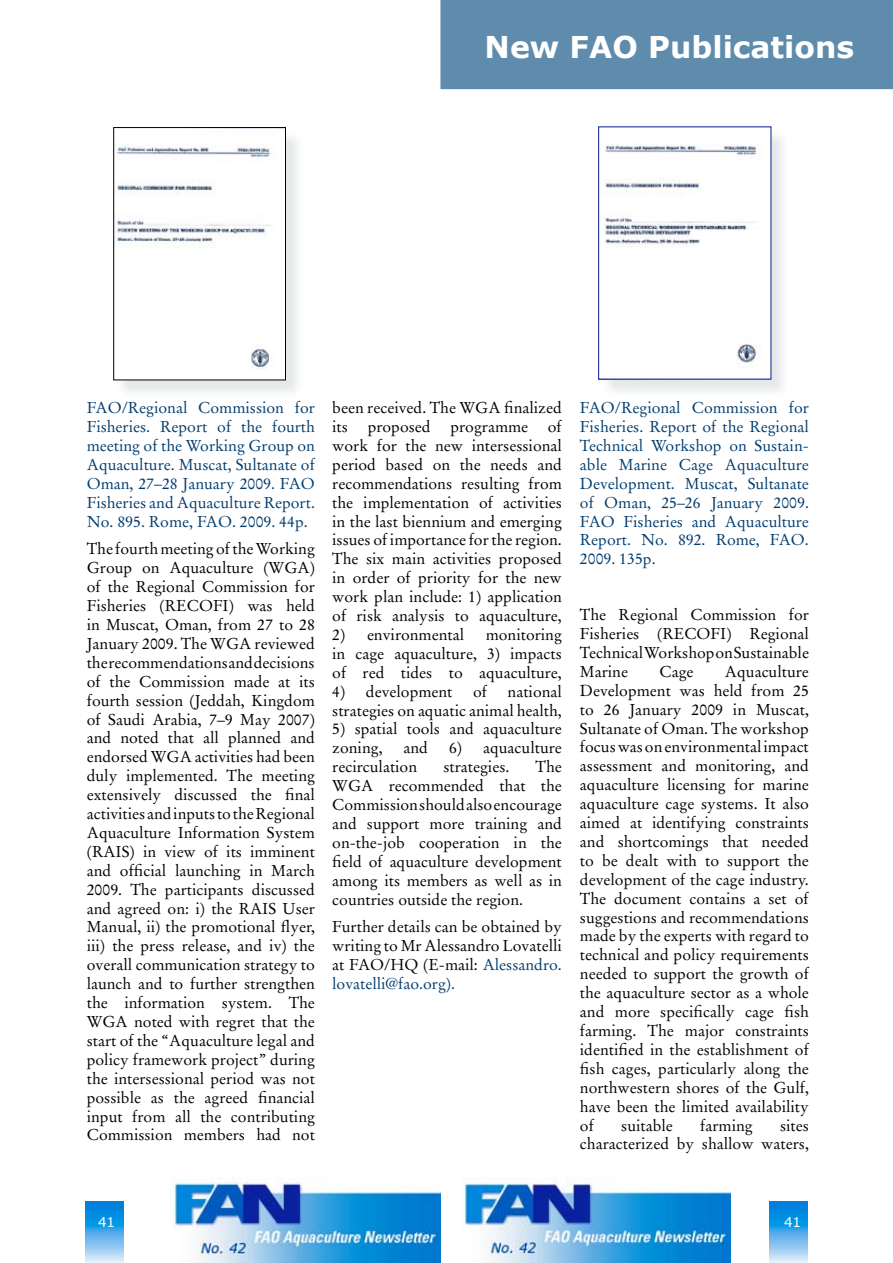
<style>
.page{position:relative;width:893px;height:1263px;background:#fff}
.page>*{position:absolute;margin:0;border:0;box-sizing:border-box;transform-origin:0 0}
.t1{font:700 30px "Verdana";color:#fff}
.t2{font:15.75px/18.9px "Stempel Garamond LT Std";color:#000;text-align:justify}
.t3{font:15.75px/18.9px "Stempel Garamond LT Std";color:#003c6f;text-align:justify}
.t4{font:13.5px "Verdana";color:#fff}
.s1{color:#003c6f}
</style>
<div class="page">
<svg style="left:770px;top:1201px;width:38px;height:62px;background:#51adea"></svg>
<img style="left:463px;top:1177px;width:267px;height:86px">
<div style="left:440px;top:0;width:453px;height:90px;background:#5f8bad"></div>
<svg style="left:85px;top:1201px;width:38px;height:62px;background:#51adea"></svg>
<img style="left:172px;top:1178px;width:268px;height:85px">
<div style="left:601px;top:129px;width:189px;height:269px;background:#576975;opacity:.15"></div>
<img style="left:601px;top:129px;width:168px;height:248px">
<div style="left:598px;top:127px;width:173px;height:252px;border:1px solid #091e92"></div>
<div style="left:115px;top:130px;width:188px;height:269px;background:#576975;opacity:.15"></div>
<img style="left:113px;top:128px;width:170px;height:252px">
<h1 class="t1" style="left:485px;top:28px;width:371px">New FAO Publications</h1>
<p class="t3" style="left:87px;top:398px;width:230px">FAO/Regional Commission for Fisheries. Report of the fourth meeting of the Working Group on Aquaculture. Muscat, Sultanate of Oman, 27–28 January 2009. FAO Fisheries and Aquaculture Report.<br>No. 895. Rome, FAO. 2009. 44p.</p>
<p class="t2" style="left:87px;top:540px;width:230px">The fourth meeting of the Working Group on Aquaculture (WGA) of the Regional Commission for Fisheries (RECOFI) was held in Muscat, Oman, from 27 to 28<br>January 2009. The WGA reviewed the recommendations and decisions of the Commission made at its fourth session (Jeddah, Kingdom of Saudi Arabia, 7–9 May 2007) and noted that all planned and endorsed WGA activities had been duly implemented. The meeting extensively discussed the final activities and inputs to the Regional Aquaculture Information System (RAIS) in view of its imminent and official launching in March 2009. The participants discussed and agreed on: i) the RAIS User Manual, ii) the promotional flyer, iii) the press release, and iv) the overall communication strategy to launch and to further strengthen the information system. The WGA noted with regret that the start of the “Aquaculture legal and policy framework project” during the intersessional period was not possible as the agreed financial input from all the contributing Commission members had not</p>
<p class="t2" style="left:332px;top:398px;width:231px">been received. The WGA finalized its proposed programme of work for the new intersessional period based on the needs and recommendations resulting from the implementation of activities in the last biennium and emerging issues of importance for the region.<br>The six main activities proposed in order of priority for the new work plan include: 1) application of risk analysis to aquaculture,</p>
<p class="t2" style="left:332px;top:625px;width:133px">2) environmental</p>
<p class="t2" style="left:332px;top:625px;width:231px;text-indent:153px">monitoring in cage aquaculture, 3) impacts of red tides to aquaculture,</p>
<p class="t2" style="left:332px;top:682px;width:122px">4) development</p>
<p class="t2" style="left:473px;top:682px;width:16px">of</p>
<p class="t2" style="left:332px;top:682px;width:231px;text-align:right">national<br>strategies on aquatic animal health,</p>
<p class="t2" style="left:332px;top:720px;width:231px">5) spatial tools and aquaculture zoning,</p>
<p class="t2" style="left:404px;top:739px;width:26px">and</p>
<p class="t2" style="left:449px;top:739px;width:114px">6) aquaculture</p>
<p class="t2" style="left:332px;top:757px;width:86px">recirculation</p>
<p class="t2" style="left:443px;top:757px;width:68px">strategies.</p>
<p class="t2" style="left:332px;top:757px;width:231px;text-indent:203px">The WGA recommended that the Commission should also encourage and support more training and on-the-job cooperation in the field of aquaculture development among its members as well as in countries outside the region.</p>
<p class="t2" style="left:332px;top:918px;width:231px">Further details can be obtained by writing to Mr Alessandro Lovatelli at FAO/HQ (E-mail: <span class="s1">Alessandro. lovatelli@fao.org).</span></p>
<p class="t3" style="left:580px;top:398px;width:230px">FAO/Regional Commission for Fisheries. Report of the Regional Technical Workshop on Sustain&shy;able Marine Cage Aquaculture Development. Muscat, Sultanate of Oman, 25–26 January 2009.<br>FAO Fisheries and Aquaculture Report. No. 892. Rome, FAO.<br>2009. 135p.</p>
<p class="t2" style="left:580px;top:605px;width:231px">The Regional Commission for Fisheries (RECOFI) Regional Technical Workshop on Sustainable Marine</p>
<p class="t2" style="left:580px;top:662px;width:230px;text-indent:145px">Aquaculture Development was held from 25 to 26 January 2009 in Muscat, Sultanate of Oman. The workshop focus was on environmental impact assessment and monitoring, and aquaculture licensing for marine aquaculture cage systems. It also aimed at identifying constraints and shortcomings that needed to be dealt with to support the development of the cage industry.<br>The document contains a set of suggestions and recommendations made by the experts with regard to technical and policy requirements needed to support the growth of the aquaculture sector as a whole and more specifically cage fish farming. The major constraints identified in the establishment of fish cages, particularly along the northwestern shores of the Gulf, have been the limited availability of</p>
<p class="t2" style="left:659px;top:662px;width:36px">Cage</p>
<p class="t2" style="left:621px;top:1116px;width:53px">suitable</p>
<p class="t2" style="left:700px;top:1116px;width:54px">farming</p>
<p class="t2" style="left:580px;top:1116px;width:230px;text-align:right">sites<br>characterized by shallow waters,</p>
<p class="t4" style="left:98px;top:1213px;width:19px">41</p>
<p class="t4" style="left:784px;top:1213px;width:19px">41</p>
</div>
